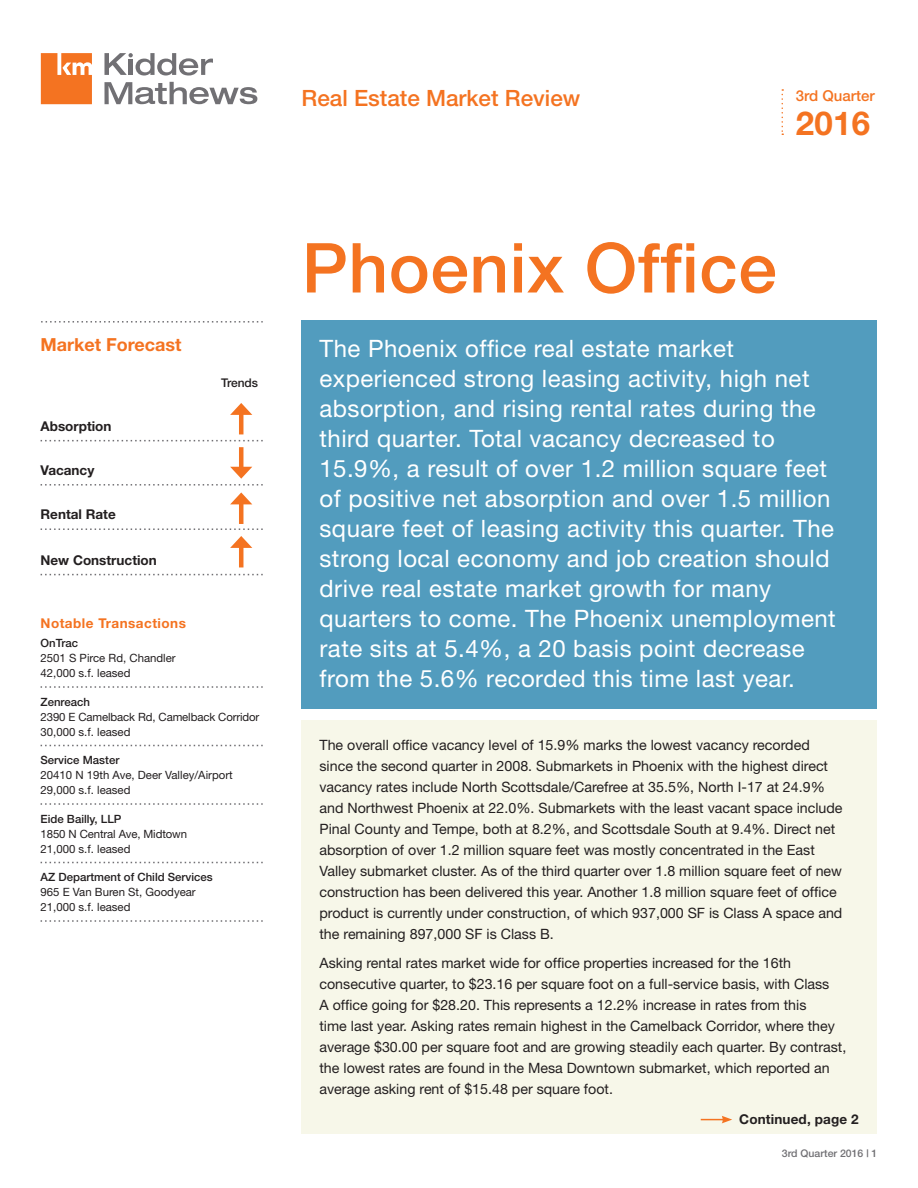
<style>
.page{position:relative;width:918px;height:1188px;background:#fff}
.page>*{position:absolute;margin:0;border:0;box-sizing:border-box;transform-origin:0 0}
.t1{font:500 69px "Helvetica Neue";letter-spacing:.01em;color:#f47321}
.t2{font:700 33px "Helvetica Neue";color:#f47321}
.Gray_Intro{font:24px/30px "Helvetica Neue";letter-spacing:.02em;color:#fff}
.t3{font:500 22.5px "Helvetica Neue";color:#f47321}
.t4{font:700 18px "Helvetica Neue";color:#f47321}
.t5{font:500 15px "Helvetica Neue";color:#f47321}
.Body_Text_Front_Page{font:14.25px/21px "Helvetica Neue";color:#231f20}
.SIDEBAR_CAT{font:700 13.5px "Helvetica Neue";color:#231f20}
.t6{font:700 13.5px "Helvetica Neue";letter-spacing:.035em;color:#f47321}
._9_13_Bod{font:700 13.5px "Helvetica Neue";letter-spacing:.01em;color:#231f20}
.t7{font:500 12px "Helvetica Neue";color:#231f20}
.email{font:11.4px/15px "Helvetica Neue";color:#231f20}
.t8{font:500 10.5px "Helvetica Neue";color:#717074}
.s1{font-weight:500}
</style>
<div class="page">
<div style="left:302px;top:320px;width:576px;height:389px;background:#529cbe"></div>
<div style="left:302px;top:721px;width:576px;height:413px;background:#f7f7e9"></div>
<svg style="left:782px;top:89px;width:1px;height:46px"></svg>
<svg style="left:41px;top:53px;width:51px;height:51px"></svg>
<svg style="left:104px;top:82px;width:153px;height:22px"></svg>
<svg style="left:104px;top:53px;width:109px;height:23px"></svg>
<svg style="left:701px;top:1116px;width:31px;height:7px"></svg>
<svg style="left:41px;top:440px;width:222px;height:1px"></svg>
<svg style="left:41px;top:528px;width:222px;height:2px"></svg>
<svg style="left:41px;top:574px;width:222px;height:1px"></svg>
<svg style="left:41px;top:686px;width:222px;height:2px"></svg>
<svg style="left:41px;top:745px;width:222px;height:1px"></svg>
<svg style="left:41px;top:803px;width:222px;height:2px"></svg>
<svg style="left:41px;top:862px;width:222px;height:1px"></svg>
<svg style="left:41px;top:920px;width:222px;height:2px"></svg>
<svg style="left:41px;top:321px;width:222px;height:2px"></svg>
<hr style="left:239px;top:500px;width:4px;height:24px;background:#f47321">
<svg style="left:230px;top:492px;width:22px;height:12px"></svg>
<hr style="left:239px;top:447px;width:4px;height:24px;background:#f47321">
<svg style="left:41px;top:467px;width:222px;height:19px"></svg>
<hr style="left:239px;top:411px;width:4px;height:23px;background:#f47321">
<svg style="left:230px;top:403px;width:22px;height:12px"></svg>
<hr style="left:239px;top:544px;width:4px;height:23px;background:#f47321">
<svg style="left:230px;top:536px;width:22px;height:12px"></svg>
<p class="t4" style="left:41px;top:333px;width:143px">Market Forecast</p>
<p class="SIDEBAR_CAT" style="left:41px;top:418px;width:72px">Absorption</p>
<p class="SIDEBAR_CAT" style="left:41px;top:462px;width:55px">Vacancy</p>
<p class="SIDEBAR_CAT" style="left:41px;top:506px;width:77px">Rental Rate</p>
<p class="SIDEBAR_CAT" style="left:41px;top:552px;width:118px">New Construction</p>
<p class="t7" style="left:221px;top:376px;width:39px">Trends</p>
<p class="t6" style="left:41px;top:615px;width:147px">Notable Transactions</p>
<p class="email" style="left:41px;top:636px;width:137px"><span class="s1">OnTrac<br></span>2501 S Pirce Rd, Chandler<br>42,000 s.f. leased</p>
<p class="email" style="left:41px;top:694px;width:220px"><span class="s1">Zenreach<br></span>2390 E Camelback Rd, Camelback Corridor<br>30,000 s.f. leased</p>
<p class="email" style="left:41px;top:753px;width:194px"><span class="s1">Service Master<br></span>20410 N 19th Ave, Deer Valley/Airport<br>29,000 s.f. leased</p>
<p class="email" style="left:41px;top:811px;width:148px"><span class="s1">Eide Bailly, LLP<br></span>1850 N Central Ave, Midtown<br>21,000 s.f. leased</p>
<p class="email" style="left:41px;top:870px;width:174px"><span class="s1">AZ Department of Child Services<br></span>965 E Van Buren St, Goodyear<br>21,000 s.f. leased</p>
<p class="t3" style="left:302px;top:84px;width:280px">Real Estate Market Review</p>
<p class="t5" style="left:796px;top:87px;width:80px">3rd Quarter</p>
<p class="t2" style="left:796px;top:103px;width:76px">2016</p>
<p class="t1" style="left:302px;top:227px;width:476px">Phoenix Office</p>
<p class="Gray_Intro" style="left:320px;top:333px;width:518px">The Phoenix office real estate market experienced strong leasing activity, high net absorption, and rising rental rates during the third quarter. Total vacancy decreased to 15.9%, a result of over 1.2 million square feet of positive net absorption and over 1.5 million square feet of leasing activity this quarter. The strong local economy and job creation should drive real estate market growth for many quarters to come. The Phoenix unemployment rate sits at 5.4%, a 20 basis point decrease from the 5.6% recorded this time last year.</p>
<p class="Body_Text_Front_Page" style="left:320px;top:734px;width:525px">The overall office vacancy level of 15.9% marks the lowest vacancy recorded since the second quarter in 2008. Submarkets in Phoenix with the highest direct vacancy rates include North Scottsdale/Carefree at 35.5%, North I-17 at 24.9% and Northwest Phoenix at 22.0%. Submarkets with the least vacant space include Pinal County and Tempe, both at 8.2%, and Scottsdale South at 9.4%. Direct net absorption of over 1.2 million square feet was mostly concentrated in the East Valley submarket cluster. As of the third quarter over 1.8 million square feet of new construction has been delivered this year. Another 1.8 million square feet of office product is currently under construction, of which 937,000 SF is Class A space and the remaining 897,000 SF is Class B.</p>
<p class="Body_Text_Front_Page" style="left:320px;top:952px;width:528px">Asking rental rates market wide for office properties increased for the 16th consecutive quarter, to $23.16 per square foot on a full-service basis, with Class<br>A office going for $28.20. This represents a 12.2% increase in rates from this<br>time last year. Asking rates remain highest in the Camelback Corridor, where they average $30.00 per square foot and are growing steadily each quarter. By contrast, the lowest rates are found in the Mesa Downtown submarket, which reported an average asking rent of $15.48 per square foot.</p>
<p class="_9_13_Bod" style="left:739px;top:1111px;width:121px">Continued, page 2</p>
<p class="t8" style="left:782px;top:1147px;width:97px">3rd Quarter 2016 | 1</p>
</div>
